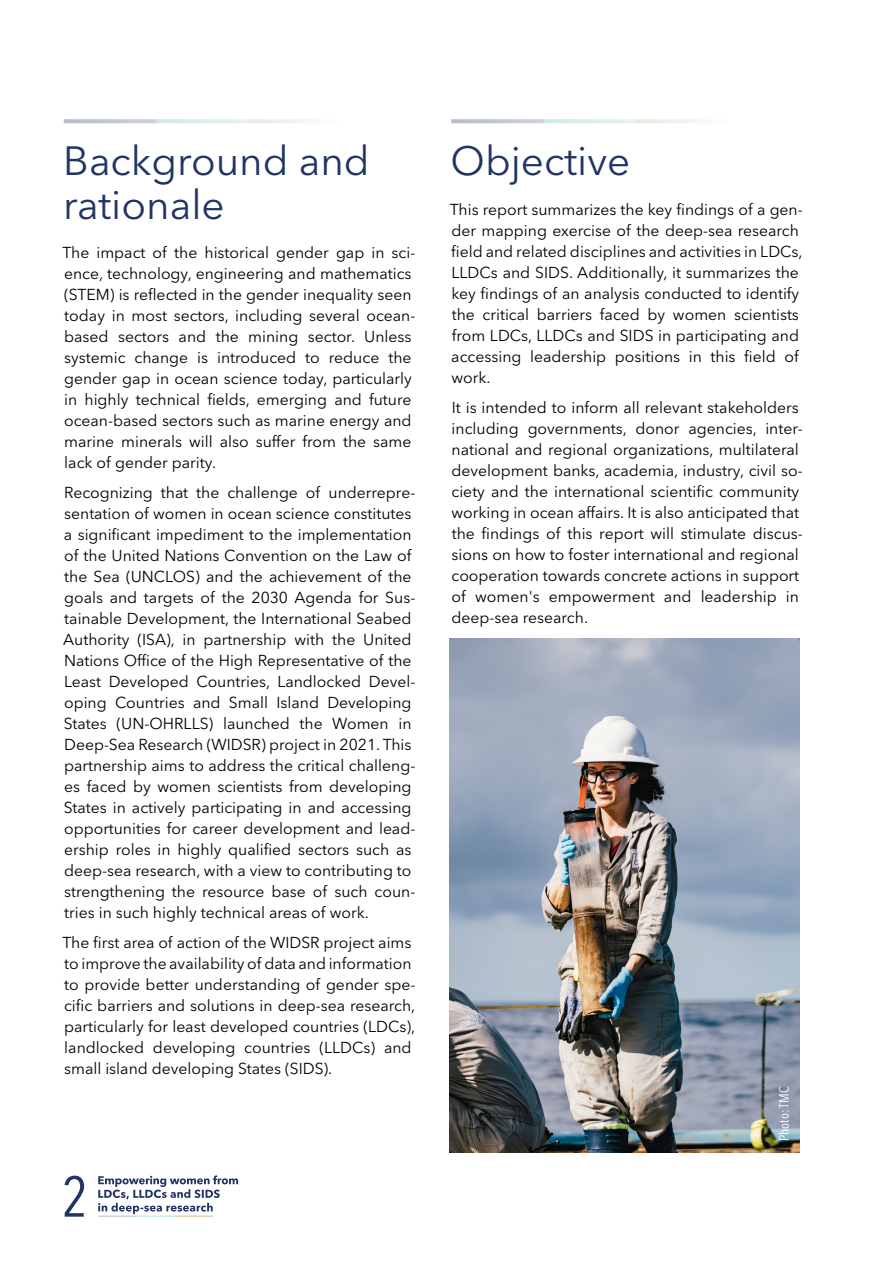
<style>
.page{position:relative;width:893px;height:1263px;background:#fff}
.page>*{position:absolute;margin:0;border:0;box-sizing:border-box;transform-origin:0 0}
.t1{font:condensed 57px "Avenir Next LT Pro";color:#203564}
.t2{font:40.5px/44.4px "Avenir Next LT Pro";color:#203564}
.t3{font:15.75px/21px "Avenir Next LT Pro";color:#000}
.t4{font:condensed 13.5px "Avenir Next LT Pro";color:#fff}
</style>
<div class="page">
<img style="left:449px;top:639px;width:350px;height:513px">
<svg style="left:64px;top:119px;width:93px;height:4px"></svg>
<svg style="left:157px;top:119px;width:92px;height:4px"></svg>
<svg style="left:249px;top:119px;width:67px;height:4px"></svg>
<svg style="left:451px;top:119px;width:93px;height:4px"></svg>
<svg style="left:544px;top:119px;width:92px;height:4px"></svg>
<svg style="left:636px;top:119px;width:67px;height:4px"></svg>
<svg style="left:98px;top:1175px;width:140px;height:39px"></svg>
<hr style="left:98px;top:1215px;width:38px;height:1px;background:#b4beca">
<hr style="left:136px;top:1215px;width:38px;height:1px;background:#b7dede">
<hr style="left:174px;top:1215px;width:39px;height:1px;background:#ceb99f">
<h2 class="t2" style="left:63px;top:139px;width:308px">Background and rationale</h2>
<h2 class="t2" style="left:451px;top:139px;width:181px">Objective</h2>
<p class="t3" style="left:450px;top:199px;width:354px">This report summarizes the key findings of a gen&shy;der mapping exercise of the deep-sea research field and related disciplines and activities in LDCs, LLDCs and SIDS. Additionally, it summarizes the key findings of an analysis conducted to identify the critical barriers faced by women scientists from LDCs, LLDCs and SIDS in participating and accessing leadership positions in this field of work.</p>
<p class="t3" style="left:451px;top:397px;width:353px">It is intended to inform all relevant stakeholders including governments, donor agencies, inter&shy;national and regional organizations, multilateral development banks, academia, industry, civil so&shy;ciety and the international scientific community working in ocean affairs. It is also anticipated that the findings of this report will stimulate discus&shy;sions on how to foster international and regional cooperation towards concrete actions in support of women's empowerment and leadership in deep-sea research.</p>
<p class="t3" style="left:63px;top:242px;width:354px">The impact of the historical gender gap in sci&shy;ence, technology, engineering and mathematics (STEM) is reflected in the gender inequality seen today in most sectors, including several ocean&shy;based sectors and the mining sector. Unless systemic change is introduced to reduce the gender gap in ocean science today, particularly in highly technical fields, emerging and future ocean-based sectors such as marine energy and marine minerals will also suffer from the same lack of gender parity.</p>
<p class="t3" style="left:63px;top:482px;width:354px">Recognizing that the challenge of underrepre&shy;sentation of women in ocean science constitutes a significant impediment to the implementation of the United Nations Convention on the Law of the Sea (UNCLOS) and the achievement of the goals and targets of the 2030 Agenda for Sus&shy;tainable Development, the International Seabed Authority (ISA), in partnership with the United Nations Office of the High Representative of the Least Developed Countries, Landlocked Devel&shy;oping Countries and Small Island Developing States (UN-OHRLLS) launched the Women in Deep-Sea Research (WIDSR) project in 2021. This partnership aims to address the critical challeng&shy;es faced by women scientists from developing States in actively participating in and accessing opportunities for career development and lead&shy;ership roles in highly qualified sectors such as deep-sea research, with a view to contributing to strengthening the resource base of such coun&shy;tries in such highly technical areas of work.</p>
<p class="t3" style="left:63px;top:931px;width:354px">The first area of action of the WIDSR project aims to improve the availability of data and information to provide better understanding of gender spe&shy;cific barriers and solutions in deep-sea research, particularly for least developed countries (LDCs), landlocked developing countries (LLDCs) and small island developing States (SIDS).</p>
<h1 class="t1" style="left:62px;top:1162px;width:28px">2</h1>
<p class="t4" style="left:776px;top:1141px;width:56px;rotate:-90deg">Photo: TMC</p>
</div>
